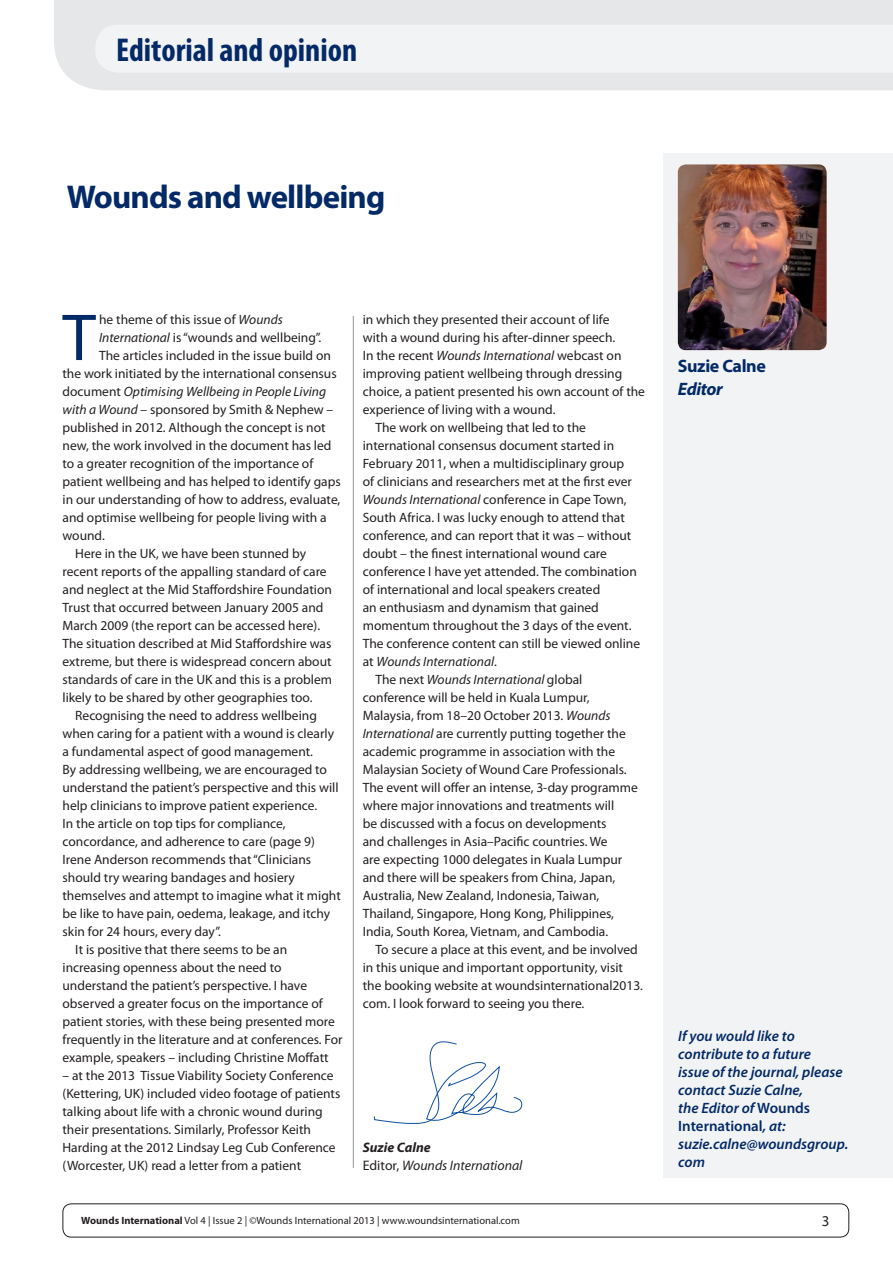
<style>
.page{position:relative;width:893px;height:1263px;background:#fff}
.page>*{position:absolute;margin:0;border:0;box-sizing:border-box;transform-origin:0 0}
.t1{font:66.9px "Myriad Pro";color:#032a67}
.t2{font:700 condensed 33.15px "Myriad Pro";color:#032a67}
.t3{font:700 33px "Myriad Pro";letter-spacing:-.025em;color:#032a67}
.t4{font:700 18px "Myriad Pro";letter-spacing:-.02em;color:#032a67}
.t5{font:italic 700 18px "Myriad Pro";letter-spacing:-.02em;color:#032a67}
.t6{font:italic 600 15px/18px "Myriad Pro";color:#032a67}
.t7{font:15px "Myriad Pro";color:#231f20}
.t8{font:italic 13.8px/18px "Myriad Pro";color:#231f20}
.t9{font:13.5px/18px "Myriad Pro";color:#231f20}
.t10{font:italic 13.5px "Myriad Pro";color:#231f20}
.t11{font:10.5px "Myriad Pro";color:#231f20}
.s1{font-style:italic}
.s2{font-style:normal}
.s3{font-weight:700}
</style>
<div class="page">
<div style="left:663px;top:153px;width:230px;height:1025px;background:#f2f3f4"></div>
<svg style="left:374px;top:1041px;width:148px;height:83px"></svg>
<img style="left:678px;top:164px;width:149px;height:186px">
<div style="left:63px;top:1203px;width:786px;height:34px;border:1px solid #231f20;border-radius:9px"></div>
<div style="left:54px;top:43px;width:839px;height:47px;background:#e6e7e9"></div>
<div style="left:54px;top:0;width:839px;height:43px;background:#e6e7e9"></div>
<div style="left:95px;top:25px;width:798px;height:48px;background:#f2f3f4"></div>
<hr style="left:353px;top:316px;width:1px;height:852px;background:#939598">
<h2 class="t2" style="left:116px;top:29px;width:242px">Editorial and opinion</h2>
<h2 class="t2" style="left:127px;top:35px;width:242px">Editorial and opinion</h2>
<h3 class="t3" style="left:67px;top:175px;width:320px">Wounds and wellbeing</h3>
<h1 class="t1" style="left:63px;top:296px;width:35px">T</h1>
<p class="t9" style="left:99px;top:310px;width:185px">he theme of this issue of <span class="s1">Wounds</span></p>
<p class="t9" style="left:99px;top:328px;width:224px"><span class="s1">International</span> is “wounds and wellbeing”.</p>
<p class="t9" style="left:99px;top:346px;width:233px">The articles included in the issue build on</p>
<p class="t9" style="left:63px;top:364px;width:276px">the work initiated by the international consensus</p>
<p class="t10" style="left:63px;top:383px;width:265px"><span class="s2">document</span> Optimising Wellbeing in People Living</p>
<p class="t9" style="left:63px;top:400px;width:272px"><span class="s1">with a Wound</span> – sponsored by Smith &amp; Nephew –</p>
<p class="t9" style="left:63px;top:418px;width:265px">published in 2012. Although the concept is not</p>
<p class="t9" style="left:63px;top:436px;width:270px">new, the work involved in the document has led</p>
<p class="t9" style="left:63px;top:454px;width:252px">to a greater recognition of the importance of</p>
<p class="t9" style="left:63px;top:472px;width:280px">patient wellbeing and has helped to identify gaps</p>
<p class="t9" style="left:63px;top:490px;width:279px">in our understanding of how to address, evaluate,</p>
<p class="t9" style="left:63px;top:508px;width:266px">and optimise wellbeing for people living with a</p>
<p class="t9" style="left:63px;top:526px;width:44px">wound.</p>
<p class="t9" style="left:75px;top:544px;width:232px">Here in the UK, we have been stunned by</p>
<p class="t9" style="left:63px;top:562px;width:266px">recent reports of the appalling standard of care</p>
<p class="t9" style="left:63px;top:580px;width:271px">and neglect at the Mid Staffordshire Foundation</p>
<p class="t9" style="left:63px;top:598px;width:263px">Trust that occurred between January 2005 and</p>
<p class="t9" style="left:63px;top:616px;width:259px">March 2009 (the report can be accessed here).</p>
<p class="t9" style="left:63px;top:634px;width:270px">The situation described at Mid Staffordshire was</p>
<p class="t9" style="left:63px;top:652px;width:271px">extreme, but there is widespread concern about</p>
<p class="t9" style="left:63px;top:670px;width:271px">standards of care in the UK and this is a problem</p>
<p class="t9" style="left:63px;top:688px;width:251px">likely to be shared by other geographies too.</p>
<p class="t9" style="left:75px;top:706px;width:243px">Recognising the need to address wellbeing</p>
<p class="t9" style="left:63px;top:724px;width:273px">when caring for a patient with a wound is clearly</p>
<p class="t9" style="left:63px;top:742px;width:252px">a fundamental aspect of good management.</p>
<p class="t9" style="left:63px;top:760px;width:266px">By addressing wellbeing, we are encouraged to</p>
<p class="t9" style="left:63px;top:778px;width:278px">understand the patient’s perspective and this will</p>
<p class="t9" style="left:63px;top:796px;width:256px">help clinicians to improve patient experience.</p>
<p class="t9" style="left:63px;top:814px;width:225px">In the article on top tips for compliance,</p>
<p class="t9" style="left:63px;top:832px;width:254px">concordance, and adherence to care (page 9)</p>
<p class="t9" style="left:63px;top:850px;width:250px">Irene Anderson recommends that “Clinicians</p>
<p class="t9" style="left:63px;top:868px;width:234px">should try wearing bandages and hosiery</p>
<p class="t9" style="left:63px;top:886px;width:280px">themselves and attempt to imagine what it might</p>
<p class="t9" style="left:63px;top:904px;width:269px">be like to have pain, oedema, leakage, and itchy</p>
<p class="t9" style="left:63px;top:922px;width:160px">skin for 24 hours, every day”.</p>
<p class="t9" style="left:75px;top:940px;width:214px">It is positive that there seems to be an</p>
<p class="t9" style="left:63px;top:958px;width:221px">increasing openness about the need to</p>
<p class="t9" style="left:63px;top:976px;width:246px">understand the patient’s perspective. I have</p>
<p class="t9" style="left:63px;top:994px;width:262px">observed a greater focus on the importance of</p>
<p class="t9" style="left:63px;top:1012px;width:274px">patient stories, with these being presented more</p>
<p class="t9" style="left:63px;top:1030px;width:282px">frequently in the literature and at conferences. For</p>
<p class="t9" style="left:63px;top:1048px;width:268px">example, speakers – including Christine Moffatt</p>
<p class="t9" style="left:63px;top:1066px;width:279px">– at the 2013 Tissue Viability Society Conference (Kettering, UK) included video footage of patients talking about life with a chronic wound during their presentations. Similarly, Professor Keith Harding at the 2012 Lindsay Leg Cub Conference (Worcester, UK) read a letter from a patient</p>
<p class="t9" style="left:363px;top:310px;width:248px">in which they presented their account of life</p>
<p class="t9" style="left:363px;top:328px;width:254px">with a wound during his after-dinner speech.</p>
<p class="t9" style="left:363px;top:346px;width:260px">In the recent <span class="s1">Wounds International</span> webcast on</p>
<p class="t9" style="left:363px;top:364px;width:261px">improving patient wellbeing through dressing</p>
<p class="t9" style="left:363px;top:382px;width:284px">choice, a patient presented his own account of the</p>
<p class="t9" style="left:363px;top:400px;width:194px">experience of living with a wound.</p>
<p class="t9" style="left:376px;top:418px;width:212px">The work on wellbeing that led to the</p>
<p class="t9" style="left:363px;top:436px;width:253px">international consensus document started in</p>
<p class="t9" style="left:363px;top:454px;width:263px">February 2011, when a multidisciplinary group</p>
<p class="t9" style="left:363px;top:472px;width:271px">of clinicians and researchers met at the first ever</p>
<p class="t9" style="left:363px;top:490px;width:265px"><span class="s1">Wounds International</span> conference in Cape Town,</p>
<p class="t9" style="left:363px;top:508px;width:264px">South Africa. I was lucky enough to attend that</p>
<p class="t9" style="left:363px;top:526px;width:270px">conference, and can report that it was – without</p>
<p class="t9" style="left:363px;top:544px;width:246px">doubt – the finest international wound care</p>
<p class="t9" style="left:363px;top:562px;width:276px">conference I have yet attended. The combination</p>
<p class="t9" style="left:363px;top:580px;width:239px">of international and local speakers created</p>
<p class="t9" style="left:363px;top:598px;width:238px">an enthusiasm and dynamism that gained</p>
<p class="t9" style="left:363px;top:616px;width:270px">momentum throughout the 3 days of the event.</p>
<p class="t9" style="left:363px;top:634px;width:279px">The conference content can still be viewed online</p>
<p class="t10" style="left:363px;top:653px;width:136px"><span class="s2">at</span> Wounds International<span class="s2">.</span></p>
<p class="t10" style="left:376px;top:671px;width:208px"><span class="s2">The next</span> Wounds International <span class="s2">global</span></p>
<p class="t9" style="left:363px;top:688px;width:228px">conference will be held in Kuala Lumpur,</p>
<p class="t9" style="left:363px;top:706px;width:249px">Malaysia, from 18–20 October 2013. <span class="s1">Wounds</span></p>
<p class="t9" style="left:363px;top:724px;width:265px"><span class="s1">International</span> are currently putting together the</p>
<p class="t9" style="left:363px;top:742px;width:254px">academic programme in association with the</p>
<p class="t9" style="left:363px;top:760px;width:265px">Malaysian Society of Wound Care Professionals.</p>
<p class="t9" style="left:363px;top:778px;width:277px">The event will offer an intense, 3-day programme</p>
<p class="t9" style="left:363px;top:796px;width:253px">where major innovations and treatments will</p>
<p class="t9" style="left:363px;top:814px;width:245px">be discussed with a focus on developments</p>
<p class="t9" style="left:363px;top:832px;width:246px">and challenges in Asia–Pacific countries. We</p>
<p class="t9" style="left:363px;top:850px;width:261px">are expecting 1000 delegates in Kuala Lumpur</p>
<p class="t9" style="left:363px;top:868px;width:254px">and there will be speakers from China, Japan,</p>
<p class="t9" style="left:363px;top:886px;width:238px">Australia, New Zealand, Indonesia, Taiwan,</p>
<p class="t9" style="left:363px;top:904px;width:253px">Thailand, Singapore, Hong Kong, Philippines,</p>
<p class="t9" style="left:363px;top:922px;width:247px">India, South Korea, Vietnam, and Cambodia.</p>
<p class="t9" style="left:376px;top:940px;width:264px">To secure a place at this event, and be involved</p>
<p class="t9" style="left:363px;top:958px;width:262px">in this unique and important opportunity, visit</p>
<p class="t9" style="left:363px;top:976px;width:282px">the booking website at woundsinternational2013.</p>
<p class="t9" style="left:363px;top:994px;width:223px">com. I look forward to seeing you there.</p>
<p class="t8" style="left:363px;top:1138px;width:161px"><span class="s3">Suzie Calne<br></span><span class="s2">Editor,</span> Wounds International</p>
<h3 class="t4" style="left:678px;top:355px;width:90px">Suzie Calne</h3>
<h3 class="t5" style="left:678px;top:377px;width:47px">Editor</h3>
<p class="t6" style="left:678px;top:1026px;width:172px">If you would like to contribute to a future<br>issue of the journal, please contact Suzie Calne,<br>the Editor of <span class="s2">Wounds<br>International</span>, at: suzie.calne@woundsgroup. com</p>
<p class="t11" style="left:81px;top:1214px;width:440px"><span class="s3">Wounds International</span> Vol 4 | Issue 2 | ©Wounds International 2013 | www.woundsinternational.com</p>
<p class="t7" style="left:822px;top:1212px;width:9px">3</p>
</div>
